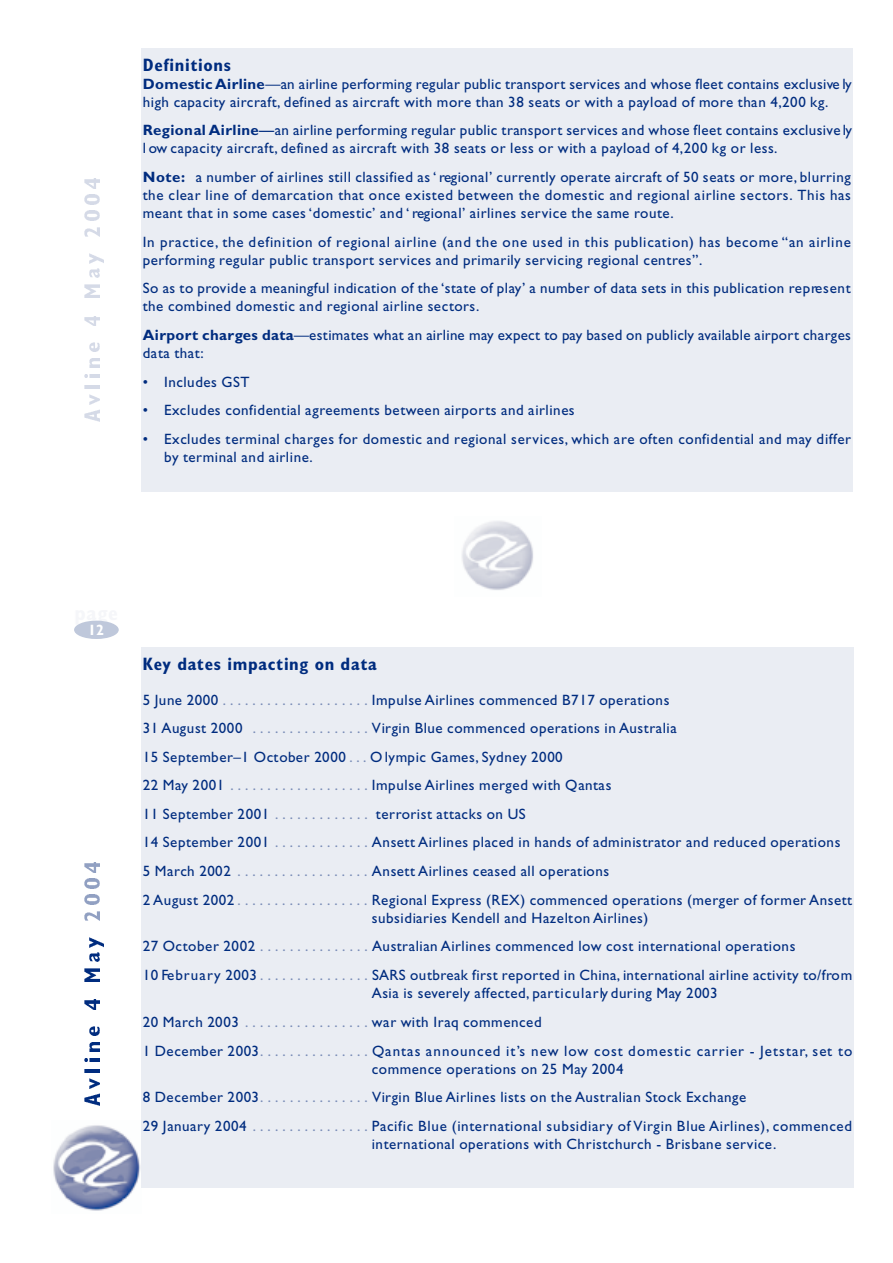
<style>
.page{position:relative;width:893px;height:1263px;background:#fff}
.page>*{position:absolute;margin:0;border:0;box-sizing:border-box;transform-origin:0 0}
.t1{font:700 condensed 18px "Gill Sans";letter-spacing:.035em;color:#002c7f}
.t2{font:15px/28.7px "Gill Sans";letter-spacing:.03em;color:#002c7f}
.t3{font:15px/28.8px "Gill Sans";letter-spacing:.05em;color:#002c7f}
.t4{font:700 condensed 15px "Gill Sans";color:#fff}
.s1{font-weight:700}
.s2{color:#788bb6}
</style>
<div class="page">
<img style="left:53px;top:1125px;width:88px;height:86px">
<img style="left:84px;top:1094px;width:15px;height:11px">
<img style="left:89px;top:1079px;width:11px;height:10px">
<img style="left:84px;top:1069px;width:15px;height:3px">
<img style="left:84px;top:1059px;width:15px;height:3px">
<img style="left:89px;top:1042px;width:10px;height:9px">
<img style="left:89px;top:1027px;width:11px;height:8px">
<img style="left:84px;top:1000px;width:15px;height:9px">
<img style="left:84px;top:968px;width:15px;height:13px">
<img style="left:89px;top:952px;width:11px;height:10px">
<img style="left:89px;top:937px;width:15px;height:11px">
<img style="left:84px;top:911px;width:15px;height:10px">
<img style="left:84px;top:895px;width:16px;height:9px">
<img style="left:84px;top:879px;width:16px;height:9px">
<img style="left:84px;top:863px;width:15px;height:10px">
<img style="left:84px;top:410px;width:15px;height:11px">
<img style="left:89px;top:395px;width:11px;height:10px">
<img style="left:84px;top:385px;width:15px;height:3px">
<img style="left:84px;top:375px;width:15px;height:3px">
<img style="left:89px;top:359px;width:10px;height:9px">
<img style="left:89px;top:343px;width:11px;height:8px">
<img style="left:84px;top:316px;width:15px;height:10px">
<img style="left:84px;top:284px;width:15px;height:13px">
<img style="left:89px;top:268px;width:11px;height:10px">
<img style="left:89px;top:253px;width:15px;height:11px">
<img style="left:84px;top:227px;width:15px;height:10px">
<img style="left:84px;top:211px;width:16px;height:9px">
<img style="left:84px;top:195px;width:16px;height:9px">
<img style="left:84px;top:179px;width:15px;height:10px">
<svg style="left:74px;top:621px;width:45px;height:18px"></svg>
<img style="left:462px;top:521px;width:71px;height:69px">
<div style="left:141px;top:49px;width:711px;height:443px;background:#eaedf3"></div>
<div style="left:141px;top:647px;width:712px;height:541px;background:#eaedf3"></div>
<p class="t1" style="left:143px;top:59px;width:89px">D e fin itio n s</p>
<p class="t2" style="left:143px;top:77px;width:710px;line-height:18px"><span class="s1">Domestic A ir lin e</span>—an airline performing regular public transport services and whose fleet contains exclusive ly high capacity airc r a ft, defined as aircraft with more than 38 seats or with a payload of more than 4,200 kg.</p>
<p class="t2" style="left:143px;top:121px;width:710px;line-height:18px"><span class="s1">Regional A ir lin e</span>—an airline performing regular public transport services and whose fleet contains exclusive ly l ow capacity airc r a ft, defined as aircraft with 38 seats or less or with a payload of 4,200 kg or less.</p>
<p class="t2" style="left:143px;top:170px;width:709px;line-height:18px;text-align:justify"><span class="s1">N o t e :</span> a number of airlines still classified as‘ regional’ curre n tly operate aircraft of 50 seats or more, b lu rr in g the clear line of demarcation that once existed between the domestic and regional airline sectors. This has meant that in some cases‘domestic’ and ‘ regional’ airlines service the same ro u te.</p>
<p class="t2" style="left:143px;top:234px;width:709px;line-height:18px">In practice, the definition of regional airline (and the one used in this publication) has become “an airline p e r forming regular public transport services and primarily servicing regional centre s ” .</p>
<p class="t2" style="left:143px;top:281px;width:709px;line-height:18px">So as to provide a meaningful indication of the ‘state of play’ a number of data sets in this publication re p re s e n t the combined domestic and regional airline sectors.</p>
<p class="t2" style="left:143px;top:327px;width:709px;line-height:18px"><span class="s1">A ir p o rt charges data</span>—estimates what an airline may expect to pay based on publicly available airport charges data that:</p>
<p class="t2" style="left:143px;top:369px;width:108px">• Includes GST</p>
<p class="t2" style="left:143px;top:397px;width:433px">• Excludes confidential agreements between airports and airlines</p>
<p class="t2" style="left:164px;top:431px;width:688px;line-height:18px;text-indent:-21px">• Excludes terminal charges for domestic and regional serv ic e s , which are often confidential and may diffe r by terminal and airline.</p>
<p class="t4" style="left:88px;top:624px;width:18px">1 2</p>
<p class="t1" style="left:143px;top:658px;width:235px">Key dates impacting on data</p>
<p class="t2" style="left:143px;top:687px;width:711px">5 June 2000 <span class="s2">. . . . . . . . . . . . . . . . . . . .</span> Impulse Airlines commenced B717 operations<br>31 August 2000 <span class="s2">. . . . . . . . . . . . . . . .</span> Virgin Blue commenced operations in A u s tr a lia<br>15 September–1 October 2000 <span class="s2">. . .</span> O lympic Games, S y d n ey 2000<br>22 May 2001 <span class="s2">. . . . . . . . . . . . . . . . . . .</span> Impulse Airlines merged with Qantas<br>11 September 2001 <span class="s2">. . . . . . . . . . . . .</span> te rrorist attacks on US<br>14 September 2001 <span class="s2">. . . . . . . . . . . . .</span> Ansett Airlines placed in hands of administrator and reduced operations<br>5 March 2002 <span class="s2">. . . . . . . . . . . . . . . . . .</span> Ansett Airlines ceased all operations<br>2 August 2002 <span class="s2">. . . . . . . . . . . . . . . . . .</span> Regional Express (REX) commenced operations (merger of former A n s e tt</p>
<p class="t2" style="left:143px;top:905px;width:711px;text-indent:229px">subsidiaries Kendell and Hazelton A ir lin e s )<br>27 October 2002 <span class="s2">. . . . . . . . . . . . . . .</span> Australian Airlines commenced low cost international operations<br>10 Fe b r u a ry 2003 <span class="s2">. . . . . . . . . . . . . . .</span> SARS outbreak first re p o rted in China, international airline activity to/fro m</p>
<p class="t3" style="left:143px;top:980px;width:711px;text-indent:229px">Asia is seve re ly affe c te d , p a rt i c u l a r ly during May 2003<br>20 March 2003 <span class="s2">. . . . . . . . . . . . . . . . .</span> war with Iraq commenced<br>1 December 2003<span class="s2">. . . . . . . . . . . . . . .</span> Qantas announced it’s new low cost domestic carrier - Je t s t a r, set to</p>
<p class="t2" style="left:143px;top:1056px;width:710px;text-indent:229px">commence operations on 25 May 2004<br>8 December 2003<span class="s2">. . . . . . . . . . . . . . .</span> Virgin Blue Airlines lists on the Australian Stock Exchange<br>29 Janu a ry 2004 <span class="s2">. . . . . . . . . . . . . . . .</span> Pacific Blue (international subsidiary of Virgin Blue A ir lin e s ), c o m m e n c e d</p>
<p class="t2" style="left:372px;top:1131px;width:406px">international operations with Christchurch - Brisbane serv ic e.</p>
</div>
